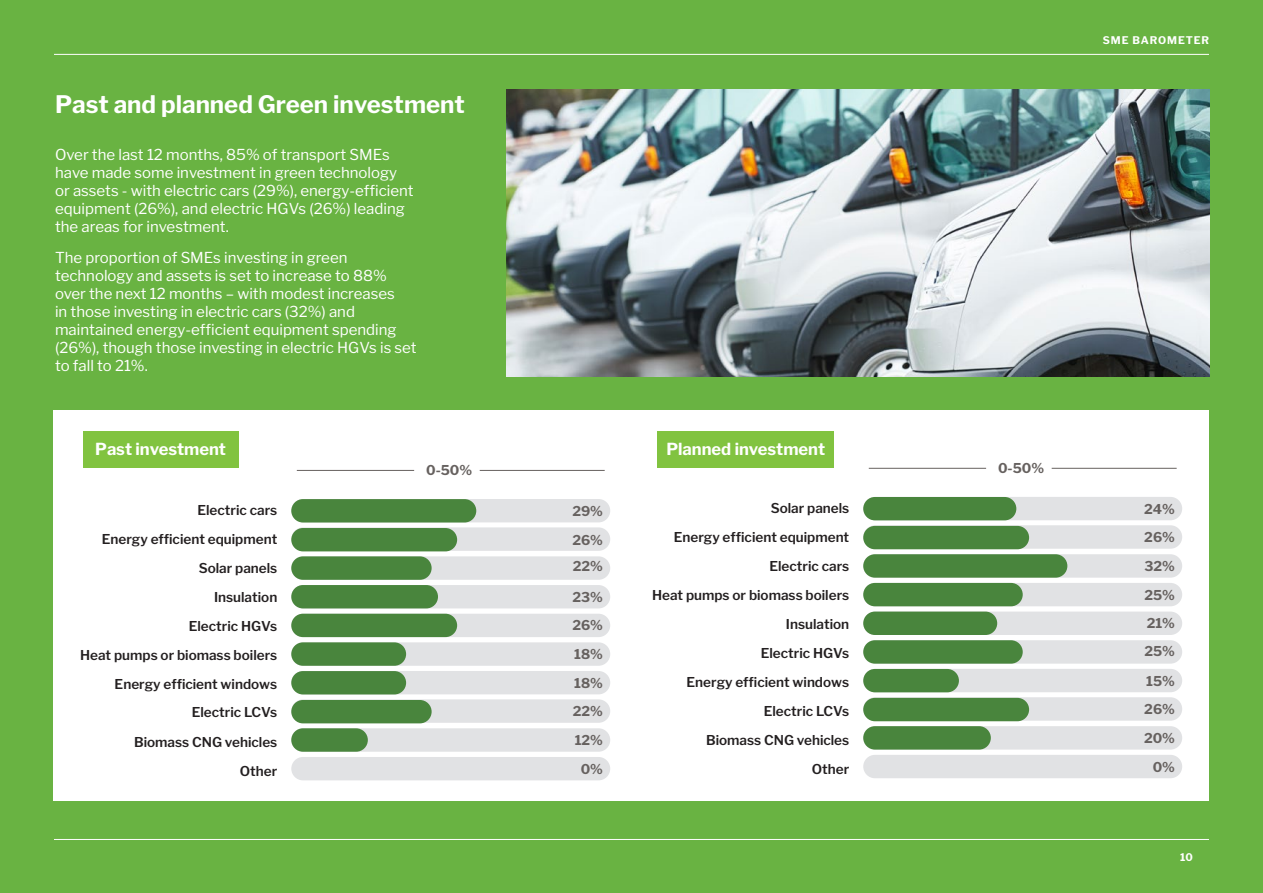
<style>
.page{position:relative;width:1263px;height:893px;background:#69b342}
.page>*{position:absolute;margin:0;border:0;box-sizing:border-box;transform-origin:0 0}
.t1{font:700 24px "Libre Franklin";color:#fff}
.Graph_Headings{font:700 16.5px "Libre Franklin";color:#fff}
.t2{font:15px/18px "Libre Franklin";color:#fff}
.t3{font:600 13.5px "Libre Franklin";color:#231f20}
.t4{font:700 13.5px "Libre Franklin";color:#66615f}
.t5{font:700 10.5px "Libre Franklin";letter-spacing:.08em;color:#fff}
</style>
<div class="page">
<hr style="left:54px;top:54px;width:1155px;height:1px;background:#fff">
<hr style="left:54px;top:839px;width:1155px;height:1px;background:#fff">
<img style="left:506px;top:89px;width:704px;height:287px">
<div style="left:53px;top:410px;width:1156px;height:391px;background:#fff"></div>
<div style="left:291px;top:499px;width:319px;height:23px;background:#e1e2e4;border-radius:12px"></div>
<div style="left:291px;top:499px;width:185px;height:23px;background:#49853d;border-radius:12px"></div>
<div style="left:291px;top:527px;width:319px;height:24px;background:#e1e2e4;border-radius:12px"></div>
<div style="left:291px;top:528px;width:166px;height:23px;background:#49853d;border-radius:12px"></div>
<div style="left:291px;top:556px;width:319px;height:24px;background:#e1e2e4;border-radius:12px"></div>
<div style="left:291px;top:556px;width:141px;height:24px;background:#49853d;border-radius:12px"></div>
<div style="left:291px;top:585px;width:319px;height:23px;background:#e1e2e4;border-radius:12px"></div>
<div style="left:291px;top:585px;width:147px;height:23px;background:#49853d;border-radius:12px"></div>
<div style="left:291px;top:614px;width:319px;height:23px;background:#e1e2e4;border-radius:12px"></div>
<div style="left:291px;top:614px;width:166px;height:23px;background:#49853d;border-radius:12px"></div>
<div style="left:291px;top:642px;width:319px;height:24px;background:#e1e2e4;border-radius:12px"></div>
<div style="left:291px;top:642px;width:115px;height:24px;background:#49853d;border-radius:12px"></div>
<div style="left:291px;top:671px;width:319px;height:23px;background:#e1e2e4;border-radius:12px"></div>
<div style="left:291px;top:671px;width:115px;height:23px;background:#49853d;border-radius:12px"></div>
<div style="left:291px;top:699px;width:319px;height:24px;background:#e1e2e4;border-radius:12px"></div>
<div style="left:291px;top:700px;width:141px;height:23px;background:#49853d;border-radius:12px"></div>
<div style="left:291px;top:728px;width:319px;height:24px;background:#e1e2e4;border-radius:12px"></div>
<div style="left:291px;top:728px;width:77px;height:24px;background:#49853d;border-radius:12px"></div>
<div style="left:291px;top:757px;width:319px;height:23px;background:#e1e2e4;border-radius:12px"></div>
<hr style="left:297px;top:470px;width:117px;height:1px;background:#66615f">
<hr style="left:480px;top:470px;width:125px;height:1px;background:#66615f">
<div style="left:863px;top:497px;width:319px;height:23px;background:#e1e2e4;border-radius:12px"></div>
<div style="left:863px;top:497px;width:153px;height:23px;background:#49853d;border-radius:12px"></div>
<div style="left:863px;top:525px;width:319px;height:24px;background:#e1e2e4;border-radius:12px"></div>
<div style="left:863px;top:526px;width:166px;height:23px;background:#49853d;border-radius:12px"></div>
<div style="left:863px;top:554px;width:319px;height:24px;background:#e1e2e4;border-radius:12px"></div>
<div style="left:863px;top:554px;width:204px;height:24px;background:#49853d;border-radius:12px"></div>
<div style="left:863px;top:583px;width:319px;height:23px;background:#e1e2e4;border-radius:12px"></div>
<div style="left:863px;top:583px;width:160px;height:23px;background:#49853d;border-radius:12px"></div>
<div style="left:863px;top:612px;width:319px;height:23px;background:#e1e2e4;border-radius:12px"></div>
<div style="left:863px;top:612px;width:134px;height:23px;background:#49853d;border-radius:12px"></div>
<div style="left:863px;top:640px;width:319px;height:24px;background:#e1e2e4;border-radius:12px"></div>
<div style="left:863px;top:640px;width:160px;height:24px;background:#49853d;border-radius:12px"></div>
<div style="left:863px;top:669px;width:319px;height:23px;background:#e1e2e4;border-radius:12px"></div>
<div style="left:863px;top:669px;width:96px;height:23px;background:#49853d;border-radius:12px"></div>
<div style="left:863px;top:697px;width:319px;height:24px;background:#e1e2e4;border-radius:12px"></div>
<div style="left:863px;top:698px;width:166px;height:23px;background:#49853d;border-radius:12px"></div>
<div style="left:863px;top:726px;width:319px;height:24px;background:#e1e2e4;border-radius:12px"></div>
<div style="left:863px;top:726px;width:128px;height:24px;background:#49853d;border-radius:12px"></div>
<div style="left:863px;top:755px;width:319px;height:23px;background:#e1e2e4;border-radius:12px"></div>
<hr style="left:869px;top:468px;width:117px;height:1px;background:#66615f">
<hr style="left:1052px;top:468px;width:125px;height:1px;background:#66615f">
<div style="left:83px;top:432px;width:155px;height:36px;background:#81c340"></div>
<div style="left:657px;top:432px;width:176px;height:36px;background:#81c340"></div>
<p class="t1" style="left:55px;top:90px;width:411px">Past and planned Green investment</p>
<p class="t2" style="left:55px;top:145px;width:360px">Over the last 12 months, 85% of transport SMEs have made some investment in green technology or assets - with electric cars (29%), energy-efficient equipment (26%), and electric HGVs (26%) leading the areas for investment.</p>
<p class="t2" style="left:55px;top:248px;width:363px">The proportion of SMEs investing in green technology and assets is set to increase to 88% over the next 12 months – with modest increases<br>in those investing in electric cars (32%) and maintained energy-efficient equipment spending (26%), though those investing in electric HGVs is set to fall to 21%.</p>
<p class="Graph_Headings" style="left:95px;top:439px;width:132px">Past investment</p>
<p class="Graph_Headings" style="left:666px;top:439px;width:160px">Planned investment</p>
<p class="t3" style="left:197px;top:502px;width:81px">Electric cars</p>
<p class="t3" style="left:102px;top:531px;width:177px">Energy efficient equipment</p>
<p class="t3" style="left:199px;top:560px;width:80px">Solar panels</p>
<p class="t3" style="left:214px;top:589px;width:65px">Insulation</p>
<p class="t3" style="left:189px;top:618px;width:90px">Electric HGVs</p>
<p class="t3" style="left:80px;top:646px;width:199px">Heat pumps or biomass boilers</p>
<p class="t3" style="left:115px;top:675px;width:164px">Energy efficient windows</p>
<p class="t3" style="left:192px;top:704px;width:87px">Electric LCVs</p>
<p class="t3" style="left:134px;top:734px;width:145px">Biomass CNG vehicles</p>
<p class="t3" style="left:240px;top:763px;width:39px">Other</p>
<p class="t4" style="left:426px;top:462px;width:48px">0-50%</p>
<p class="t4" style="left:572px;top:503px;width:32px">29%</p>
<p class="t4" style="left:572px;top:531px;width:32px">26%</p>
<p class="t4" style="left:573px;top:558px;width:32px">22%</p>
<p class="t4" style="left:573px;top:589px;width:32px">23%</p>
<p class="t4" style="left:572px;top:617px;width:32px">26%</p>
<p class="t4" style="left:574px;top:645px;width:30px">18%</p>
<p class="t4" style="left:574px;top:675px;width:30px">18%</p>
<p class="t4" style="left:573px;top:703px;width:32px">22%</p>
<p class="t4" style="left:575px;top:732px;width:30px">12%</p>
<p class="t4" style="left:581px;top:761px;width:24px">0%</p>
<p class="t3" style="left:771px;top:500px;width:80px">Solar panels</p>
<p class="t3" style="left:674px;top:529px;width:177px">Energy efficient equipment</p>
<p class="t3" style="left:769px;top:558px;width:81px">Electric cars</p>
<p class="t3" style="left:652px;top:587px;width:199px">Heat pumps or biomass boilers</p>
<p class="t3" style="left:786px;top:616px;width:65px">Insulation</p>
<p class="t3" style="left:761px;top:645px;width:90px">Electric HGVs</p>
<p class="t3" style="left:687px;top:674px;width:164px">Energy efficient windows</p>
<p class="t3" style="left:764px;top:702px;width:87px">Electric LCVs</p>
<p class="t3" style="left:706px;top:732px;width:145px">Biomass CNG vehicles</p>
<p class="t3" style="left:812px;top:760px;width:39px">Other</p>
<p class="t5" style="left:1103px;top:34px;width:108px">SME BAROMETER</p>
<p class="t4" style="left:998px;top:460px;width:48px">0-50%</p>
<p class="t4" style="left:1144px;top:501px;width:32px">24%</p>
<p class="t4" style="left:1144px;top:529px;width:32px">26%</p>
<p class="t4" style="left:1144px;top:558px;width:32px">32%</p>
<p class="t4" style="left:1144px;top:587px;width:32px">25%</p>
<p class="t4" style="left:1147px;top:615px;width:30px">21%</p>
<p class="t4" style="left:1144px;top:643px;width:32px">25%</p>
<p class="t4" style="left:1146px;top:673px;width:30px">15%</p>
<p class="t4" style="left:1144px;top:701px;width:32px">26%</p>
<p class="t4" style="left:1144px;top:730px;width:32px">20%</p>
<p class="t4" style="left:1153px;top:759px;width:24px">0%</p>
<p class="t5" style="left:1180px;top:850px;width:14px">10</p>
</div>
